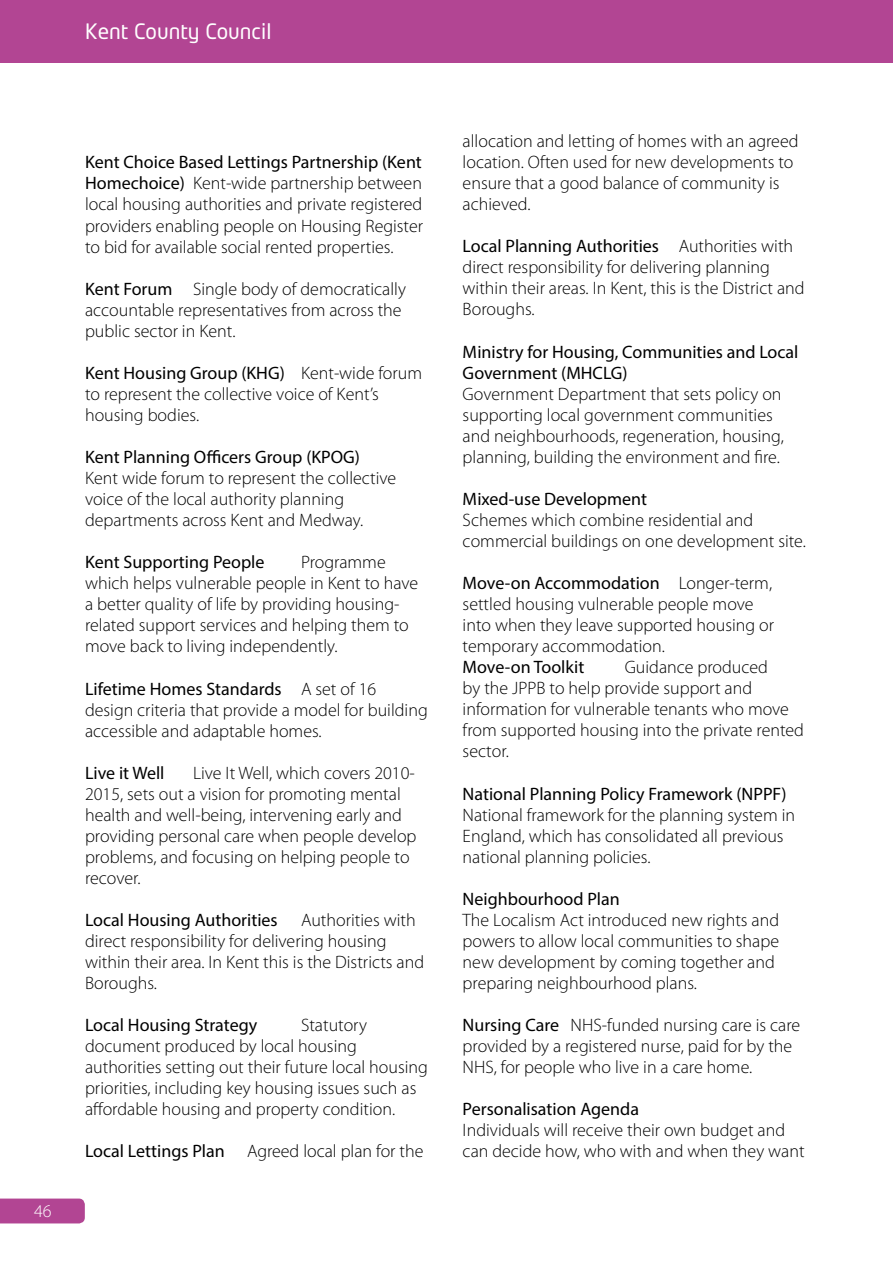
<style>
.page{position:relative;width:893px;height:1263px;background:#fff}
.page>*{position:absolute;margin:0;border:0;box-sizing:border-box;transform-origin:0 0}
.t1{font:21px "Neo Tech";color:#fff}
.t2{font:300 18px/21px "Myriad Pro";color:#000}
.t3{font:18px/21px "Myriad Pro";color:#000}
.t4{font:300 18px "Myriad Pro";color:#fff}
.s1{font-weight:400}
</style>
<div class="page">
<div style="left:0;top:1198px;width:85px;height:25px;background:#b24593"></div>
<div style="left:0;top:0;width:893px;height:63px;background:#b24593"></div>
<p class="t1" style="left:85px;top:21px;width:188px">Kent County Council</p>
<p class="t4" style="left:34px;top:1200px;width:19px">46</p>
<p class="t2" style="left:85px;top:152px;width:340px;text-align:justify"><span class="s1">Kent Choice Based Lettings Partnership (Kent Homechoice)</span> Kent-wide partnership between local housing authorities and private registered providers enabling people on Housing Register to bid for available social rented properties.</p>
<p class="t2" style="left:85px;top:278px;width:322px"><span class="s1">Kent Forum</span> Single body of democratically accountable representatives from across the public sector in Kent.</p>
<p class="t2" style="left:85px;top:362px;width:339px"><span class="s1">Kent Housing Group (KHG)</span> Kent-wide forum to represent the collective voice of Kent’s housing bodies.</p>
<p class="t3" style="left:85px;top:446px;width:276px">Kent Planning Officers Group (KPOG)</p>
<p class="t2" style="left:85px;top:467px;width:313px">Kent wide forum to represent the collective voice of the local authority planning departments across Kent and Medway.</p>
<p class="t3" style="left:85px;top:551px;width:181px">Kent Supporting People</p>
<p class="t2" style="left:85px;top:552px;width:335px;text-indent:216px">Programme which helps vulnerable people in Kent to have a better quality of life by providing housing&shy;related support services and helping them to move back to living independently.</p>
<p class="t2" style="left:85px;top:678px;width:344px"><span class="s1">Lifetime Homes Standards</span> A set of 16 design criteria that provide a model for building accessible and adaptable homes.</p>
<p class="t3" style="left:85px;top:762px;width:81px">Live it Well</p>
<p class="t2" style="left:85px;top:762px;width:333px;text-indent:108px">Live It Well, which covers 2010- 2015, sets out a vision for promoting mental health and well-being, intervening early and providing personal care when people develop problems, and focusing on helping people to recover.</p>
<p class="t3" style="left:85px;top:909px;width:194px">Local Housing Authorities</p>
<p class="t2" style="left:85px;top:909px;width:341px;text-indent:216px">Authorities with direct responsibility for delivering housing within their area. In Kent this is the Districts and<br>Boroughs.</p>
<p class="t3" style="left:85px;top:1014px;width:174px">Local Housing Strategy</p>
<p class="t2" style="left:85px;top:1014px;width:344px;text-indent:216px">Statutory document produced by local housing authorities setting out their future local housing priorities, including key housing issues such as affordable housing and property condition.</p>
<p class="t2" style="left:85px;top:1141px;width:340px"><span class="s1">Local Lettings Plan</span> Agreed local plan for the</p>
<p class="t2" style="left:463px;top:130px;width:337px">allocation and letting of homes with an agreed location. Often used for new developments to ensure that a good balance of community is achieved.</p>
<p class="t2" style="left:463px;top:236px;width:344px"><span class="s1">Local Planning Authorities</span> Authorities with direct responsibility for delivering planning within their areas. In Kent, this is the District and Boroughs.</p>
<p class="t3" style="left:463px;top:341px;width:337px">Ministry for Housing, Communities and Local<br>Government (MHCLG)</p>
<p class="t2" style="left:463px;top:383px;width:323px">Government Department that sets policy on supporting local government communities and neighbourhoods, regeneration, housing, planning, building the environment and fire.</p>
<p class="t3" style="left:463px;top:488px;width:186px">Mixed-use Development</p>
<p class="t2" style="left:463px;top:509px;width:345px">Schemes which combine residential and commercial buildings on one development site.</p>
<p class="t2" style="left:463px;top:572px;width:313px"><span class="s1">Move-on Accommodation</span> Longer-term, settled housing vulnerable people move into when they leave supported housing or temporary accommodation.</p>
<p class="t3" style="left:463px;top:656px;width:123px">Move-on Toolkit</p>
<p class="t2" style="left:463px;top:656px;width:343px;text-indent:162px">Guidance produced<br>by the JPPB to help provide support and information for vulnerable tenants who move from supported housing into the private rented sector.</p>
<p class="t3" style="left:463px;top:783px;width:325px">National Planning Policy Framework (NPPF)</p>
<p class="t2" style="left:463px;top:804px;width:334px">National framework for the planning system in<br>England, which has consolidated all previous national planning policies.</p>
<p class="t3" style="left:463px;top:888px;width:159px">Neighbourhood Plan</p>
<p class="t2" style="left:463px;top:909px;width:318px">The Localism Act introduced new rights and powers to allow local communities to shape new development by coming together and preparing neighbourhood plans.</p>
<p class="t2" style="left:463px;top:1014px;width:339px"><span class="s1">Nursing Care</span> NHS-funded nursing care is care provided by a registered nurse, paid for by the<br>NHS, for people who live in a care home.</p>
<p class="t3" style="left:463px;top:1098px;width:178px">Personalisation Agenda</p>
<p class="t2" style="left:463px;top:1119px;width:343px">Individuals will receive their own budget and can decide how, who with and when they want</p>
</div>
